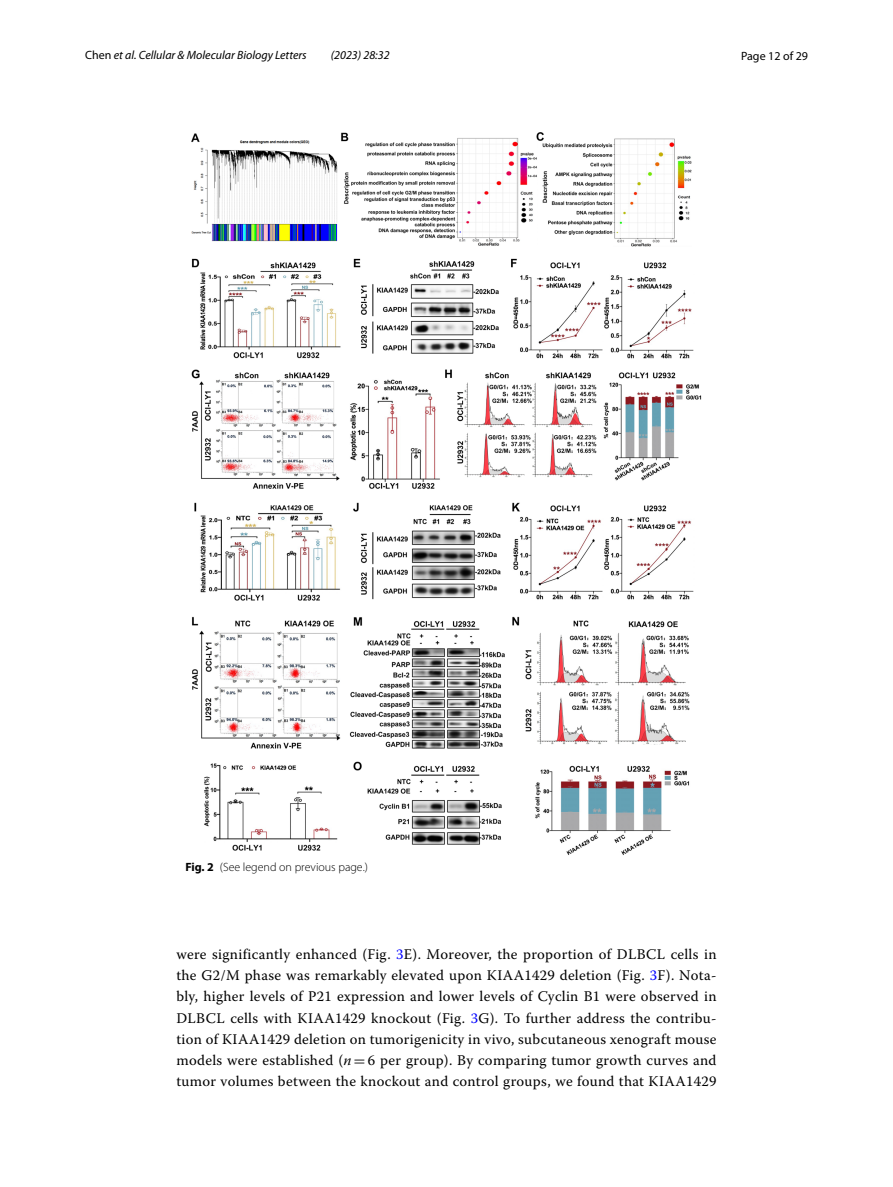
<style>
.page{position:relative;width:893px;height:1187px;background:#fff}
.page>*{position:absolute;margin:0;border:0;box-sizing:border-box;transform-origin:0 0}
.t1{font:14.7px/21.3px "Warnock Pro";letter-spacing:.02em;color:#000;text-align:justify}
.t2{font:italic 12px "Myriad Pro";color:#000}
.t3{font:300 12px "Myriad Pro";color:#000}
.t4{font:12px "Myriad Pro";color:#000}
.s1{font-style:normal}
.s2{font-weight:700}
.s3{color:#00f}
.s4{font-style:italic}
.s5{font-family:"MTSY"}
</style>
<div class="page">
<img style="left:191px;top:133px;width:511px;height:722px">
<p class="t2" style="left:85px;top:48px;width:223px"><span class="s1">Chen</span> et al. Cellular &amp; Molecular Biology Letters</p>
<p class="t2" style="left:331px;top:48px;width:60px">(2023) 28:32</p>
<p class="t4" style="left:741px;top:48px;width:68px">Page 12 of 29</p>
<p class="t3" style="left:185px;top:860px;width:184px"><span class="s2">Fig. 2</span> (See legend on previous page.)</p>
<p class="t1" style="left:176px;top:943px;width:542px">were significantly enhanced (Fig. <span class="s3">3</span>E). Moreover, the proportion of DLBCL cells in the G2/M phase was remarkably elevated upon KIAA1429 deletion (Fig. <span class="s3">3</span>F). Nota&shy;bly, higher levels of P21 expression and lower levels of Cyclin B1 were observed in DLBCL cells with KIAA1429 knockout (Fig. <span class="s3">3</span>G). To further address the contribu&shy;tion of KIAA1429 deletion on tumorigenicity in vivo, subcutaneous xenograft mouse models were established (<span class="s4">n</span> <span class="s5">=</span> 6 per group). By comparing tumor growth curves and tumor volumes between the knockout and control groups, we found that KIAA1429</p>
</div>
